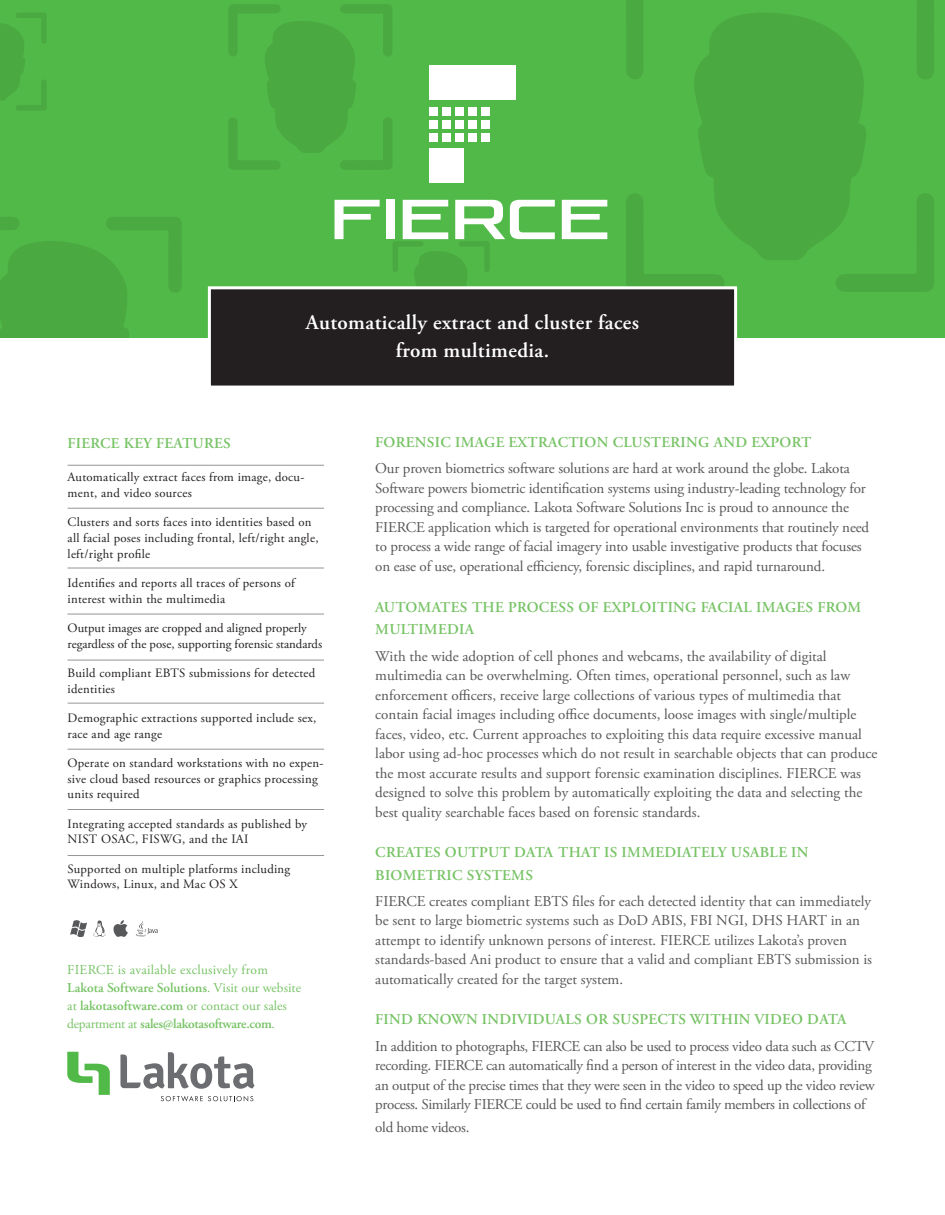
<style>
.page{position:relative;width:945px;height:1215px;background:#fff}
.page>*{position:absolute;margin:0;border:0;box-sizing:border-box;transform-origin:0 0}
.t1{font:600 21px/28.2px "Adobe Garamond Pro";letter-spacing:.02em;color:#fff;text-align:center}
.t2{font:15px/19.5px "Adobe Garamond Pro";color:#57585a}
.t3{font:15px/19.5px "Adobe Garamond Pro";letter-spacing:-.02em;color:#57585a}
.t4{font:600 15px/22.5px "Adobe Garamond Pro";letter-spacing:.02em;color:#78c366}
.t5{font:13.5px/18px "Adobe Garamond Pro";letter-spacing:.02em;color:#78c366}
.t6{font:12.75px/15.8px "Adobe Garamond Pro";letter-spacing:.02em;color:#231f20}
.t7{font:12.75px/15.8px "Adobe Garamond Pro";color:#231f20}
.s1{font-weight:600}
</style>
<div class="page">
<svg style="left:120px;top:1052px;width:134px;height:37px"></svg>
<svg style="left:161px;top:1096px;width:92px;height:5px"></svg>
<svg style="left:67px;top:1052px;width:43px;height:43px"></svg>
<div style="left:0;top:0;width:945px;height:338px;background:linear-gradient(to right,#50b747,#4fb446)"></div>
<div style="left:209px;top:288px;width:527px;height:99px;background:#231f20"></div>
<div style="left:208px;top:286px;width:529px;height:103px;border:3px solid #fff"></div>
<hr style="left:68px;top:508px;width:256px;height:1px;background:#939598">
<hr style="left:68px;top:465px;width:256px;height:1px;background:#939598">
<hr style="left:68px;top:568px;width:256px;height:1px;background:#939598">
<hr style="left:68px;top:614px;width:256px;height:1px;background:#939598">
<hr style="left:68px;top:660px;width:256px;height:1px;background:#939598">
<hr style="left:68px;top:703px;width:256px;height:1px;background:#939598">
<hr style="left:68px;top:749px;width:256px;height:1px;background:#939598">
<hr style="left:68px;top:809px;width:256px;height:1px;background:#939598">
<hr style="left:68px;top:855px;width:256px;height:1px;background:#939598">
<svg style="left:113px;top:920px;width:15px;height:17px"></svg>
<svg style="left:93px;top:920px;width:13px;height:17px"></svg>
<svg style="left:136px;top:921px;width:22px;height:16px"></svg>
<svg style="left:70px;top:920px;width:17px;height:17px"></svg>
<svg style="left:335px;top:200px;width:45px;height:39px"></svg>
<div style="left:386px;top:200px;width:9px;height:39px;background:#fff"></div>
<svg style="left:392px;top:200px;width:163px;height:90px"></svg>
<svg style="left:562px;top:200px;width:45px;height:39px"></svg>
<div style="left:429px;top:107px;width:9px;height:9px;background:#fff"></div>
<div style="left:429px;top:120px;width:9px;height:8px;background:#fff"></div>
<div style="left:429px;top:133px;width:9px;height:8px;background:#fff"></div>
<div style="left:429px;top:148px;width:35px;height:35px;background:#fff"></div>
<div style="left:442px;top:120px;width:9px;height:8px;background:#fff"></div>
<div style="left:442px;top:107px;width:9px;height:9px;background:#fff"></div>
<div style="left:442px;top:133px;width:9px;height:8px;background:#fff"></div>
<div style="left:455px;top:120px;width:9px;height:8px;background:#fff"></div>
<div style="left:455px;top:107px;width:9px;height:9px;background:#fff"></div>
<div style="left:455px;top:133px;width:9px;height:8px;background:#fff"></div>
<div style="left:468px;top:133px;width:9px;height:8px;background:#fff"></div>
<div style="left:468px;top:120px;width:9px;height:8px;background:#fff"></div>
<div style="left:468px;top:107px;width:9px;height:9px;background:#fff"></div>
<div style="left:481px;top:133px;width:9px;height:8px;background:#fff"></div>
<div style="left:481px;top:120px;width:9px;height:8px;background:#fff"></div>
<div style="left:481px;top:107px;width:9px;height:9px;background:#fff"></div>
<div style="left:429px;top:65px;width:87px;height:35px;background:#fff"></div>
<h1 class="t1" style="left:306px;top:308px;width:335px">Automatically extract and cluster faces from multimedia.</h1>
<p class="t4" style="left:68px;top:432px;width:165px">FIERCE KEY FEATURES</p>
<p class="t6" style="left:68px;top:470px;width:238px">Automatically extract faces from image, docu&shy;ment, and video sources</p>
<p class="t6" style="left:68px;top:515px;width:252px">Clusters and sorts faces into identities based on all facial poses including frontal, left/right angle, left/right profile</p>
<p class="t6" style="left:68px;top:576px;width:229px">Identifies and reports all traces of persons of interest within the multimedia</p>
<p class="t7" style="left:68px;top:621px;width:256px">Output images are cropped and aligned properly regardless of the pose, supporting forensic standards</p>
<p class="t6" style="left:68px;top:666px;width:249px">Build compliant EBTS submissions for detected identities</p>
<p class="t6" style="left:68px;top:711px;width:250px">Demographic extractions supported include sex, race and age range</p>
<p class="t6" style="left:68px;top:756px;width:257px">Operate on standard workstations with no expen&shy;sive cloud based resources or graphics processing units required</p>
<p class="t6" style="left:68px;top:816px;width:241px">Integrating accepted standards as published by<br>NIST OSAC, FISWG, and the IAI</p>
<p class="t6" style="left:68px;top:861px;width:224px">Supported on multiple platforms including<br>Windows, Linux, and Mac OS X</p>
<p class="t5" style="left:67px;top:962px;width:235px">FIERCE is available exclusively from <span class="s1">Lakota Software Solutions</span>. Visit our website at <span class="s1">lakotasoftware.com</span> or contact our sales department at <span class="s1">sales@lakotasoftware.com</span>.</p>
<p class="t4" style="left:375px;top:431px;width:438px">FORENSIC IMAGE EXTRACTION CLUSTERING AND EXPORT</p>
<p class="t2" style="left:375px;top:459px;width:495px">Our proven biometrics software solutions are hard at work around the globe. Lakota Software powers biometric identification systems using industry-leading technology for processing and compliance. Lakota Software Solutions Inc is proud to announce the FIERCE application which is targeted for operational environments that routinely need to process a wide range of facial imagery into usable investigative products that focuses on ease of use, operational efficiency, forensic disciplines, and rapid turnaround.</p>
<p class="t4" style="left:375px;top:596px;width:488px">AUTOMATES THE PROCESS OF EXPLOITING FACIAL IMAGES FROM<br>MULTIMEDIA</p>
<p class="t2" style="left:375px;top:647px;width:504px">With the wide adoption of cell phones and webcams, the availability of digital multimedia can be overwhelming. Often times, operational personnel, such as law enforcement officers, receive large collections of various types of multimedia that contain facial images including office documents, loose images with single/multiple faces, video, etc. Current approaches to exploiting this data require excessive manual labor using ad-hoc processes which do not result in searchable objects that can produce the most accurate results and support forensic examination disciplines. FIERCE was designed to solve this problem by automatically exploiting the data and selecting the best quality searchable faces based on forensic standards.</p>
<p class="t4" style="left:375px;top:841px;width:435px">CREATES OUTPUT DATA THAT IS IMMEDIATELY USABLE IN<br>BIOMETRIC SYSTEMS</p>
<p class="t2" style="left:375px;top:892px;width:498px">FIERCE creates compliant EBTS files for each detected identity that can immediately be sent to large biometric systems such as DoD ABIS, FBI NGI, DHS HART in an attempt to identify unknown persons of interest. FIERCE utilizes Lakota’s proven standards-based Ani product to ensure that a valid and compliant EBTS submission is automatically created for the target system.</p>
<p class="t4" style="left:375px;top:1009px;width:473px">FIND KNOWN INDIVIDUALS OR SUSPECTS WITHIN VIDEO DATA</p>
<p class="t3" style="left:375px;top:1037px;width:501px">In addition to photographs, FIERCE can also be used to process video data such as CCTV recording. FIERCE can automatically find a person of interest in the video data, providing an output of the precise times that they were seen in the video to speed up the video review process. Similarly FIERCE could be used to find certain family members in collections of</p>
<p class="t3" style="left:375px;top:1118px;width:96px">old home videos.</p>
</div>
